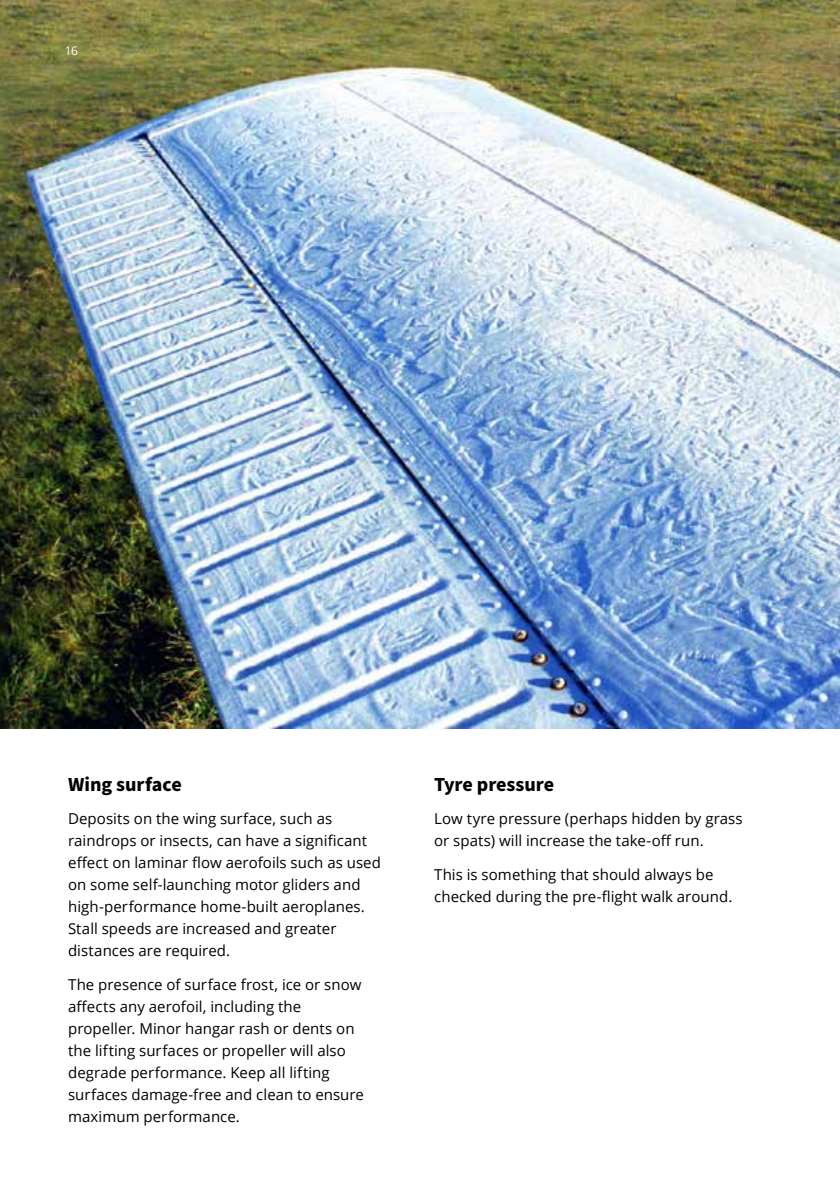
<style>
.page{position:relative;width:840px;height:1191px;background:#fff}
.page>*{position:absolute;margin:0;border:0;box-sizing:border-box;transform-origin:0 0}
.H2_Black{font:700 20px "Source Sans Pro";letter-spacing:-.005em;color:#000}
.Body{font:15px/22px "Open Sans";letter-spacing:.005em;color:#000}
.t1{font:12px "Open Sans";color:#fff}
</style>
<div class="page">
<img style="left:0;top:0;width:839px;height:728px">
<p class="t1" style="left:65px;top:42px;width:15px">16</p>
<p class="H2_Black" style="left:68px;top:770px;width:115px">Wing surface</p>
<p class="Body" style="left:68px;top:807px;width:314px">Deposits on the wing surface, such as raindrops or insects, can have a significant effect on laminar flow aerofoils such as used on some self-launching motor gliders and high-performance home-built aeroplanes.<br>Stall speeds are increased and greater distances are required.</p>
<p class="Body" style="left:68px;top:973px;width:297px">The presence of surface frost, ice or snow affects any aerofoil, including the propeller. Minor hangar rash or dents on the lifting surfaces or propeller will also degrade performance. Keep all lifting surfaces damage-free and clean to ensure maximum performance.</p>
<p class="H2_Black" style="left:434px;top:770px;width:121px">Tyre pressure</p>
<p class="Body" style="left:434px;top:807px;width:310px">Low tyre pressure (perhaps hidden by grass or spats) will increase the take-off run.</p>
<p class="Body" style="left:434px;top:863px;width:299px">This is something that should always be checked during the pre-flight walk around.</p>
</div>
